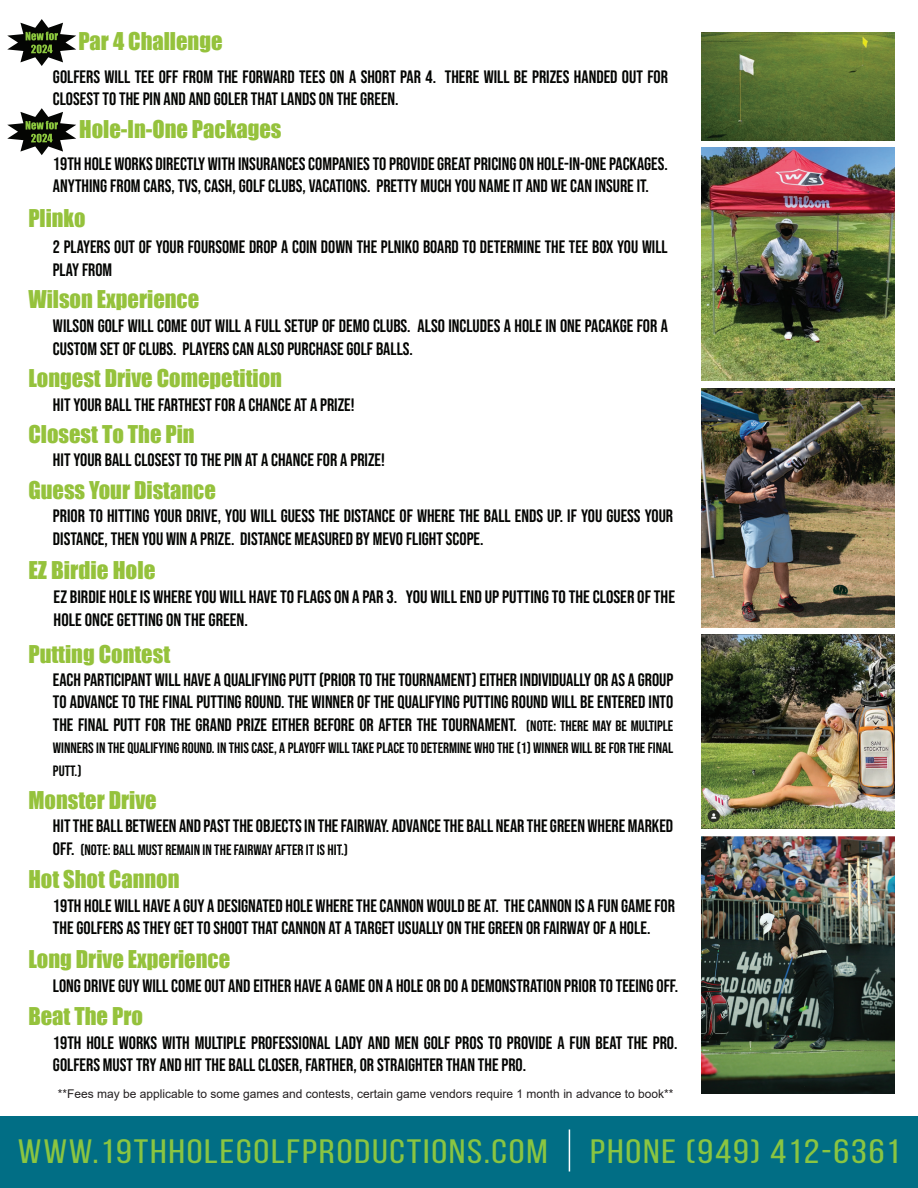
<style>
.page{position:relative;width:918px;height:1188px;background:#fff}
.page>*{position:absolute;margin:0;border:0;box-sizing:border-box;transform-origin:0 0}
.t1{font:33.9px "Bebas Neue";letter-spacing:.045em;color:#8ac541;scale:1.2 1}
.t2{font:22.5px "Impact";color:#95c23c}
.t3{font:18px/22.5px "Bebas Neue";color:#040503}
.t4{font:15px/22.5px "Bebas Neue";letter-spacing:-.005em;color:#040503}
.t5{font:12px "Arial";color:#231f20}
.s1{font-size:15px}
.s2{font-size:18px}
</style>
<div class="page">
<div style="left:0;top:1117px;width:918px;height:71px;background:#016e85"></div>
<hr style="left:569px;top:1130px;width:1px;height:42px;background:#fff">
<img style="left:701px;top:33px;width:193px;height:107px">
<img style="left:701px;top:388px;width:193px;height:239px">
<img style="left:701px;top:148px;width:193px;height:233px">
<img style="left:701px;top:635px;width:193px;height:194px">
<svg style="left:7px;top:19px;width:69px;height:47px"></svg>
<svg style="left:7px;top:108px;width:69px;height:47px"></svg>
<img style="left:701px;top:836px;width:193px;height:258px">
<p class="t2" style="left:78px;top:24px;width:146px">Par 4 Challenge</p>
<p class="t3" style="left:53px;top:65px;width:617px">GOLFERS WILL TEE OFF FROM THE FORWARD TEES ON A SHORT PAR 4. THERE WILL BE PRIZES HANDED OUT FOR<br>CLOSEST TO THE PIN AND AND GOLER THAT LANDS ON THE GREEN.</p>
<p class="t2" style="left:79px;top:111px;width:204px">Hole-In-One Packages</p>
<p class="t3" style="left:53px;top:152px;width:616px">19TH HOLE WORKS DIRECTLY WITH INSURANCES COMPANIES TO PROVIDE GREAT PRICING ON HOLE-IN-ONE PACKAGES.<br>ANYTHING FROM CARS, TVS, CASH, GOLF CLUBS, VACATIONS. PRETTY MUCH YOU NAME IT AND WE CAN INSURE IT.</p>
<p class="t2" style="left:28px;top:201px;width:59px">Plinko</p>
<p class="t3" style="left:53px;top:235px;width:616px">2 PLAYERS OUT OF YOUR FOURSOME DROP A COIN DOWN THE PLNIKO BOARD TO DETERMINE THE TEE BOX YOU WILL<br>PLAY FROM</p>
<p class="t2" style="left:28px;top:282px;width:172px">Wilson Experience</p>
<p class="t3" style="left:53px;top:314px;width:617px">WILSON GOLF WILL COME OUT WILL A FULL SETUP OF DEMO CLUBS. ALSO INCLUDES A HOLE IN ONE PACAKGE FOR A<br>CUSTOM SET OF CLUBS. PLAYERS CAN ALSO PURCHASE GOLF BALLS.</p>
<p class="t2" style="left:28px;top:361px;width:255px">Longest Drive Comepetition</p>
<p class="t3" style="left:53px;top:393px;width:303px">HIT YOUR BALL THE FARTHEST FOR A CHANCE AT A PRIZE!</p>
<p class="t2" style="left:28px;top:417px;width:168px">Closest To The Pin</p>
<p class="t3" style="left:53px;top:449px;width:333px">HIT YOUR BALL CLOSEST TO THE PIN AT A CHANCE FOR A PRIZE!</p>
<p class="t2" style="left:28px;top:473px;width:189px">Guess Your Distance</p>
<p class="t3" style="left:53px;top:505px;width:622px">PRIOR TO HITTING YOUR DRIVE, YOU WILL GUESS THE DISTANCE OF WHERE THE BALL ENDS UP. IF YOU GUESS YOUR<br>DISTANCE, THEN YOU WIN A PRIZE. DISTANCE MEASURED BY MEVO FLIGHT SCOPE.</p>
<p class="t2" style="left:28px;top:553px;width:129px">EZ Birdie Hole</p>
<p class="t3" style="left:54px;top:586px;width:623px">EZ BIRDIE HOLE IS WHERE YOU WILL HAVE TO FLAGS ON A PAR 3. YOU WILL END UP PUTTING TO THE CLOSER OF THE<br>HOLE ONCE GETTING ON THE GREEN.</p>
<p class="t2" style="left:28px;top:636px;width:143px">Putting Contest</p>
<p class="t3" style="left:53px;top:668px;width:622px;text-align:justify">EACH PARTICIPANT WILL HAVE A QUALIFYING PUTT (PRIOR TO THE TOURNAMENT) EITHER INDIVIDUALLY OR AS A GROUP TO ADVANCE TO THE FINAL PUTTING ROUND. THE WINNER OF THE QUALIFYING PUTTING ROUND WILL BE ENTERED INTO THE FINAL PUTT FOR THE GRAND PRIZE EITHER BEFORE OR AFTER THE TOURNAMENT. <span class="s1">(NOTE: THERE MAY BE MULTIPLE</span></p>
<p class="t4" style="left:53px;top:737px;width:622px">WINNERS IN THE QUALIFYING ROUND. IN THIS CASE, A PLAYOFF WILL TAKE PLACE TO DETERMINE WHO THE (1) WINNER WILL BE FOR THE FINAL<br>PUTT.)</p>
<p class="t2" style="left:28px;top:782px;width:130px">Monster Drive</p>
<p class="t3" style="left:53px;top:814px;width:622px">HIT THE BALL BETWEEN AND PAST THE OBJECTS IN THE FAIRWAY. ADVANCE THE BALL NEAR THE GREEN WHERE MARKED</p>
<p class="t4" style="left:53px;top:838px;width:297px"><span class="s2">OFF.</span> (NOTE: BALL MUST REMAIN IN THE FAIRWAY AFTER IT IS HIT.)</p>
<p class="t2" style="left:28px;top:862px;width:153px">Hot Shot Cannon</p>
<p class="t3" style="left:53px;top:894px;width:624px">19TH HOLE WILL HAVE A GUY A DESIGNATED HOLE WHERE THE CANNON WOULD BE AT. THE CANNON IS A FUN GAME FOR<br>THE GOLFERS AS THEY GET TO SHOOT THAT CANNON AT A TARGET USUALLY ON THE GREEN OR FAIRWAY OF A HOLE.</p>
<p class="t2" style="left:28px;top:942px;width:203px">Long Drive Experience</p>
<p class="t3" style="left:53px;top:975px;width:627px">LONG DRIVE GUY WILL COME OUT AND EITHER HAVE A GAME ON A HOLE OR DO A DEMONSTRATION PRIOR TO TEEING OFF.</p>
<p class="t2" style="left:28px;top:999px;width:116px">Beat The Pro</p>
<p class="t3" style="left:53px;top:1031px;width:626px">19TH HOLE WORKS WITH MULTIPLE PROFESSIONAL LADY AND MEN GOLF PROS TO PROVIDE A FUN BEAT THE PRO.<br>GOLFERS MUST TRY AND HIT THE BALL CLOSER, FARTHER, OR STRAIGHTER THAN THE PRO.</p>
<p class="t5" style="left:58px;top:1085px;width:617px">**Fees may be applicable to some games and contests, certain game vendors require 1 month in advance to book**</p>
<h1 class="t1" style="left:18px;top:1133px;width:443px">WWW.19THHOLEGOLFPRODUCTIONS.COM</h1>
<h1 class="t1" style="left:590px;top:1133px;width:260px">PHONE (949) 412-6361</h1>
</div>
